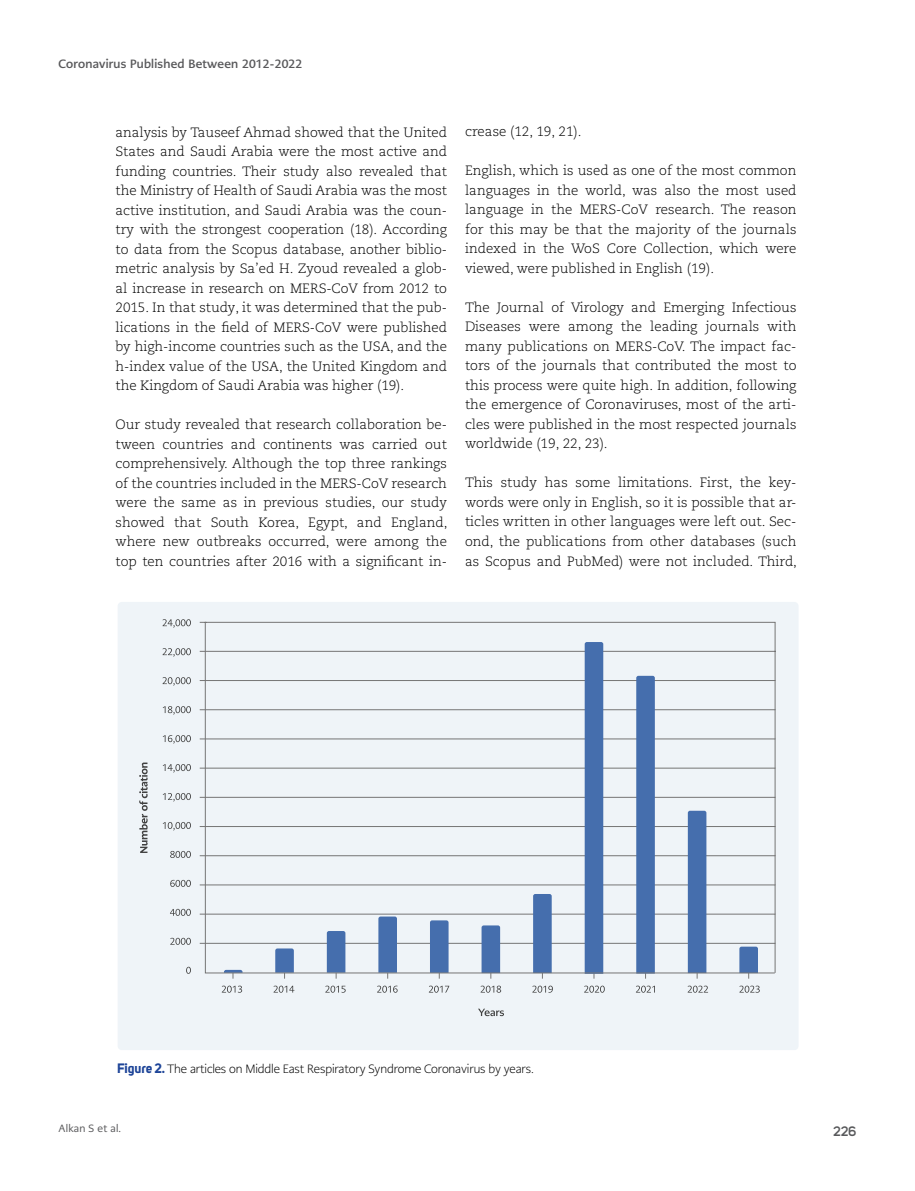
<style>
.page{position:relative;width:915px;height:1191px;background:#fff}
.page>*{position:absolute;margin:0;border:0;box-sizing:border-box;transform-origin:0 0}
.t1{font:300 13.5px/19.5px "Caecilia LT Pro 45";color:#000;text-align:justify}
.t2{font:600 13.5px "Uni Sans";color:#58595b}
.t3{font:300 12px "PMN Caecilia Sans Head";letter-spacing:-.01em;color:#000}
.t4{font:700 12px "PMN Caecilia Sans Head";letter-spacing:.02em;color:#58585a}
.t5{font:10.5px "PMN Caecilia Sans Head";letter-spacing:.02em;color:#58585a}
.s1{font-family:"Uni Sans";font-weight:700;font-size:13.5px;color:#1d4498}
</style>
<div class="page">
<div style="left:118px;top:602px;width:680px;height:448px;background:#eff4f8;border-radius:4px"></div>
<svg style="left:222px;top:985px;width:20px;height:7px"></svg>
<svg style="left:429px;top:985px;width:20px;height:7px"></svg>
<svg style="left:273px;top:985px;width:21px;height:7px"></svg>
<svg style="left:325px;top:985px;width:20px;height:7px"></svg>
<svg style="left:377px;top:985px;width:20px;height:7px"></svg>
<svg style="left:480px;top:985px;width:21px;height:7px"></svg>
<svg style="left:532px;top:985px;width:20px;height:7px"></svg>
<svg style="left:584px;top:985px;width:20px;height:7px"></svg>
<svg style="left:636px;top:985px;width:18px;height:7px"></svg>
<svg style="left:687px;top:985px;width:20px;height:7px"></svg>
<svg style="left:739px;top:985px;width:20px;height:7px"></svg>
<svg style="left:139px;top:762px;width:8px;height:91px"></svg>
<svg style="left:478px;top:1008px;width:26px;height:8px"></svg>
<svg style="left:162px;top:619px;width:29px;height:9px"></svg>
<svg style="left:162px;top:648px;width:29px;height:9px"></svg>
<svg style="left:162px;top:677px;width:29px;height:9px"></svg>
<svg style="left:163px;top:706px;width:28px;height:9px"></svg>
<svg style="left:163px;top:735px;width:28px;height:9px"></svg>
<svg style="left:163px;top:764px;width:28px;height:8px"></svg>
<svg style="left:163px;top:793px;width:28px;height:8px"></svg>
<svg style="left:163px;top:822px;width:28px;height:8px"></svg>
<svg style="left:170px;top:851px;width:21px;height:7px"></svg>
<svg style="left:170px;top:880px;width:21px;height:7px"></svg>
<svg style="left:170px;top:909px;width:21px;height:7px"></svg>
<svg style="left:170px;top:937px;width:21px;height:8px"></svg>
<svg style="left:186px;top:966px;width:5px;height:7px"></svg>
<svg style="left:199px;top:622px;width:576px;height:351px"></svg>
<p class="t4" style="left:58px;top:56px;width:245px">Coronavirus Published Between 2012-2022</p>
<p class="t1" style="left:115px;top:122px;width:333px">analysis by Tauseef Ahmad showed that the United States and Saudi Arabia were the most active and funding countries. Their study also revealed that the Ministry of Health of Saudi Arabia was the most active institution, and Saudi Arabia was the coun&shy;try with the strongest cooperation (18). According to data from the Scopus database, another biblio&shy;metric analysis by Sa’ed H. Zyoud revealed a glob&shy;al increase in research on MERS-CoV from 2012 to 2015. In that study, it was determined that the pub&shy;lications in the field of MERS-CoV were published by high-income countries such as the USA, and the h-index value of the USA, the United Kingdom and the Kingdom of Saudi Arabia was higher (19).</p>
<p class="t1" style="left:115px;top:414px;width:333px">Our study revealed that research collaboration be&shy;tween countries and continents was carried out comprehensively. Although the top three rankings of the countries included in the MERS-CoV research were the same as in previous studies, our study showed that South Korea, Egypt, and England, where new outbreaks occurred, were among the top ten countries after 2016 with a significant in-</p>
<p class="t1" style="left:465px;top:122px;width:118px">crease (12, 19, 21).</p>
<p class="t1" style="left:465px;top:161px;width:333px">English, which is used as one of the most common languages in the world, was also the most used language in the MERS-CoV research. The reason for this may be that the majority of the journals indexed in the WoS Core Collection, which were viewed, were published in English (19).</p>
<p class="t1" style="left:465px;top:297px;width:333px">The Journal of Virology and Emerging Infectious Diseases were among the leading journals with many publications on MERS-CoV. The impact fac&shy;tors of the journals that contributed the most to this process were quite high. In addition, following the emergence of Coronaviruses, most of the arti&shy;cles were published in the most respected journals worldwide (19, 22, 23).</p>
<p class="t1" style="left:465px;top:473px;width:333px">This study has some limitations. First, the key&shy;words were only in English, so it is possible that ar&shy;ticles written in other languages were left out. Sec&shy;ond, the publications from other databases (such as Scopus and PubMed) were not included. Third,</p>
<p class="t3" style="left:117px;top:1061px;width:418px"><span class="s1">Figure 2.</span> The articles on Middle East Respiratory Syndrome Coronavirus by years.</p>
<p class="t5" style="left:58px;top:1121px;width:64px">Alkan S et al.</p>
<p class="t2" style="left:832px;top:1123px;width:25px">226</p>
</div>
